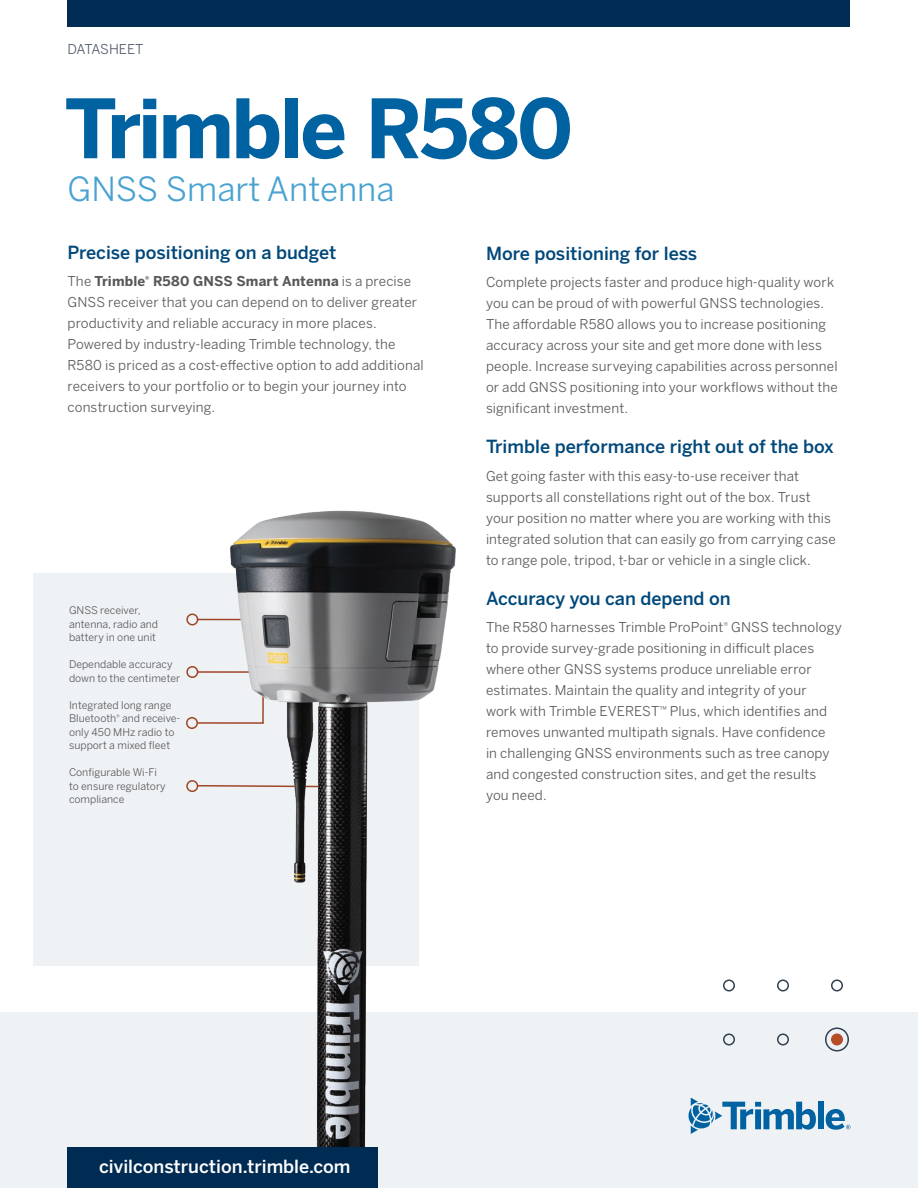
<style>
.page{position:relative;width:918px;height:1188px;background:#fff}
.page>*{position:absolute;margin:0;border:0;box-sizing:border-box;transform-origin:0 0}
.t1{font:700 81px "Benton Sans";letter-spacing:-.035em;color:#0162a2}
.t2{font:33px "Benton Sans";color:#49a2d1}
.t3{font:500 18px "Benton Sans";color:#01487a}
.t4{font:500 18px "Benton Sans";color:#fff}
.t5{font:13.5px/21px "Benton Sans";letter-spacing:.01em;color:#57585a}
.t6{font:13.5px "Benton Sans";letter-spacing:-.01em;color:#4f5b6b}
.t7{font:10.5px/13.5px "Benton Sans";color:#57585a}
.s1{font-weight:700}
</style>
<div class="page">
<div style="left:0;top:1012px;width:918px;height:176px;background:#eff2f5"></div>
<div style="left:33px;top:573px;width:385px;height:393px;background:#eff2f5"></div>
<div style="left:68px;top:0;width:782px;height:27px;background:#002b52"></div>
<div style="left:831px;top:980px;width:12px;height:12px;border:2px solid #314050;border-radius:50%"></div>
<div style="left:831px;top:1033px;width:12px;height:12px;background:#b54e29;border-radius:50%"></div>
<div style="left:825px;top:1027px;width:24px;height:24px;border:2px solid #314050;border-radius:50%"></div>
<div style="left:777px;top:980px;width:12px;height:12px;border:2px solid #314050;border-radius:50%"></div>
<div style="left:723px;top:980px;width:12px;height:12px;border:2px solid #314050;border-radius:50%"></div>
<div style="left:777px;top:1034px;width:12px;height:12px;border:2px solid #314050;border-radius:50%"></div>
<div style="left:723px;top:1034px;width:12px;height:12px;border:2px solid #314050;border-radius:50%"></div>
<div style="left:818px;top:1102px;width:6px;height:27px;background:#0162a2"></div>
<svg style="left:826px;top:1109px;width:25px;height:21px"></svg>
<svg style="left:688px;top:1098px;width:128px;height:36px"></svg>
<hr style="left:197px;top:619px;width:56px;height:1px;background:#9f4626">
<div style="left:186px;top:614px;width:12px;height:12px;border:2px solid #9f4626;border-radius:50%"></div>
<hr style="left:197px;top:671px;width:63px;height:2px;background:#9f4626">
<div style="left:186px;top:666px;width:12px;height:12px;border:2px solid #9f4626;border-radius:50%"></div>
<svg style="left:198px;top:784px;width:27px;height:4px"></svg>
<div style="left:186px;top:780px;width:12px;height:12px;border:2px solid #9f4626;border-radius:50%"></div>
<hr style="left:198px;top:722px;width:66px;height:2px;background:#9f4626">
<div style="left:186px;top:717px;width:12px;height:12px;border:2px solid #9f4626;border-radius:50%"></div>
<img style="left:225px;top:510px;width:231px;height:638px">
<div style="left:68px;top:1148px;width:310px;height:40px;background:#002b52"></div>
<p class="t6" style="left:68px;top:40px;width:78px">DATASHEET</p>
<h1 class="t1" style="left:64px;top:69px;width:510px">Trimble R580</h1>
<h2 class="t2" style="left:68px;top:166px;width:329px">GNSS Smart Antenna</h2>
<h3 class="t3" style="left:68px;top:239px;width:271px">Precise positioning on a budget</h3>
<p class="t5" style="left:67px;top:270px;width:358px">The <span class="s1">Trimble</span><sup>®</sup> <span class="s1">R580 GNSS Smart Antenna</span> is a precise GNSS receiver that you can depend on to deliver greater productivity and reliable accuracy in more places.<br>Powered by industry-leading Trimble technology, the R580 is priced as a cost-effective option to add additional receivers to your portfolio or to begin your journey into construction surveying.</p>
<p class="t7" style="left:69px;top:603px;width:91px">GNSS receiver, antenna, radio and battery in one unit</p>
<p class="t7" style="left:69px;top:657px;width:113px">Dependable accuracy down to the centimeter</p>
<p class="t7" style="left:69px;top:698px;width:113px">Integrated long range<br>Bluetooth<sup>®</sup> and receive&shy;only 450 MHz radio to support a mixed fleet</p>
<p class="t7" style="left:69px;top:765px;width:98px">Configurable Wi-Fi to ensure regulatory compliance</p>
<h3 class="t3" style="left:486px;top:240px;width:213px">More positioning for less</h3>
<p class="t5" style="left:486px;top:271px;width:353px">Complete projects faster and produce high-quality work you can be proud of with powerful GNSS technologies.<br>The affordable R580 allows you to increase positioning accuracy across your site and get more done with less people. Increase surveying capabilities across personnel or add GNSS positioning into your workflows without the significant investment.</p>
<h3 class="t3" style="left:486px;top:433px;width:349px">Trimble performance right out of the box</h3>
<p class="t5" style="left:486px;top:465px;width:351px">Get going faster with this easy-to-use receiver that supports all constellations right out of the box. Trust your position no matter where you are working with this integrated solution that can easily go from carrying case to range pole, tripod, t-bar or vehicle in a single click.</p>
<h3 class="t3" style="left:486px;top:585px;width:246px">Accuracy you can depend on</h3>
<p class="t5" style="left:486px;top:616px;width:357px">The R580 harnesses Trimble ProPoint<sup>®</sup> GNSS technology to provide survey-grade positioning in difficult places where other GNSS systems produce unreliable error estimates. Maintain the quality and integrity of your<br>work with Trimble EVEREST<sup>™</sup> Plus, which identifies and removes unwanted multipath signals. Have confidence<br>in challenging GNSS environments such as tree canopy and congested construction sites, and get the results you need.</p>
<h3 class="t4" style="left:99px;top:1153px;width:253px">civilconstruction.trimble.com</h3>
</div>
